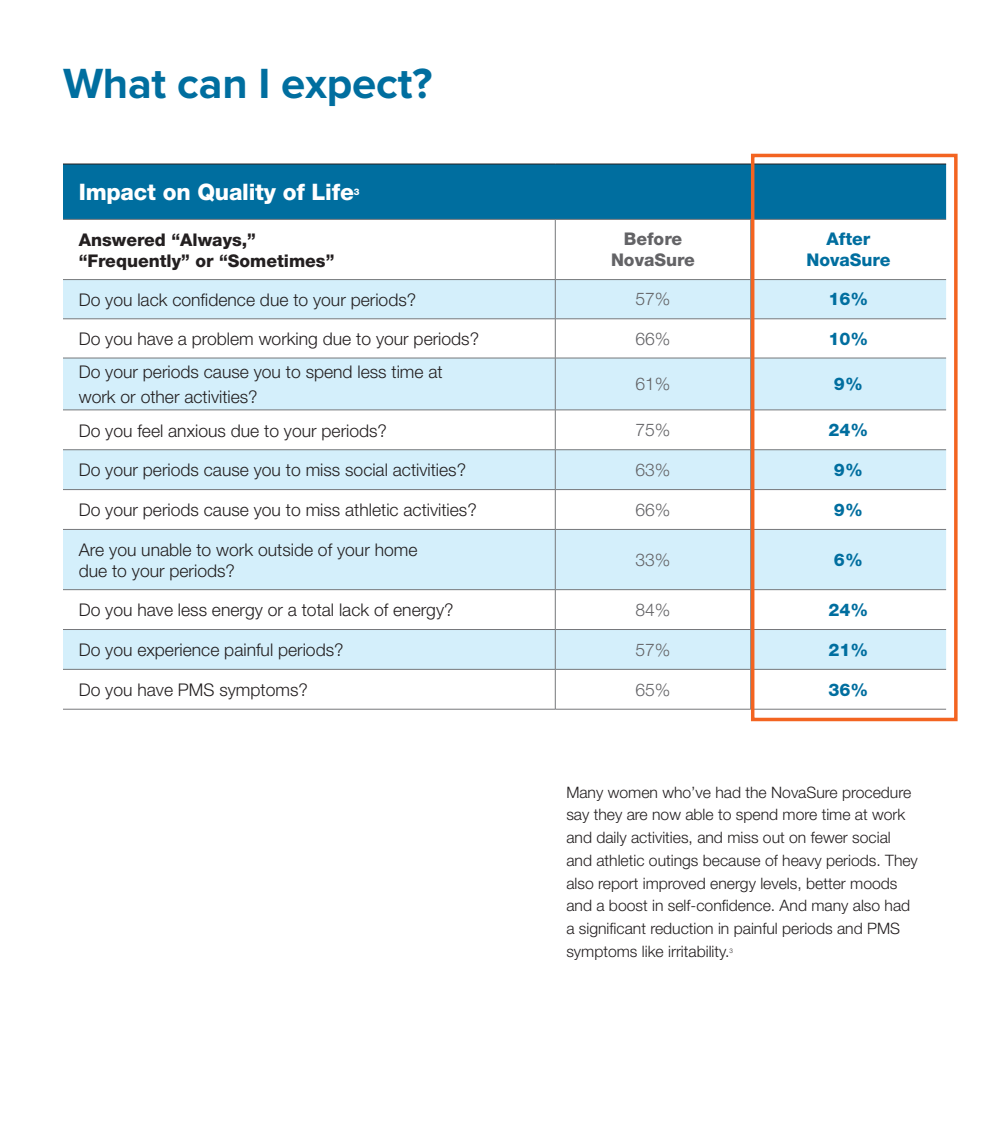
<style>
.page{position:relative;width:1008px;height:1134px;background:#fff}
.page>*{position:absolute;margin:0;border:0;box-sizing:border-box;transform-origin:0 0}
.t1{font:700 43.75px "Proxima Nova";letter-spacing:-.005em;color:#006e9f}
.t2{font:800 22.75px "Helvetica Neue LT Std";letter-spacing:-.01em;color:#fff}
.t3{font:300 17.5px/24.5px "Helvetica Neue LT Std";color:#231f20}
.t4{font:800 17.5px/21px "Helvetica Neue LT Std";color:#231f20}
.t5{font:800 17.5px/21px "Helvetica Neue LT Std";color:#006e9f;text-align:center}
.t6{font:300 17.5px "Helvetica Neue LT Std";color:#636366}
.t7{font:800 17.5px/21px "Helvetica Neue LT Std";color:#636366;text-align:center}
.t8{font:300 15.75px/22.8px "Helvetica Neue LT Std";color:#231f20}
.t9{font:800 9.1px "Helvetica Neue LT Std";color:#fff}
.t10{font:300 6.3px "Helvetica Neue LT Std";color:#231f20}
</style>
<div class="page">
<div style="left:63px;top:165px;width:883px;height:54px;background:#006e9f"></div>
<svg style="left:63px;top:280px;width:883px;height:389px;fill:#d4effb"></svg>
<hr style="left:63px;top:164px;width:492px;height:1px;background:#231f20">
<hr style="left:555px;top:164px;width:196px;height:1px;background:#231f20">
<hr style="left:751px;top:164px;width:195px;height:1px;background:#231f20">
<hr style="left:63px;top:219px;width:492px;height:1px;background:#76787b">
<hr style="left:555px;top:219px;width:196px;height:1px;background:#76787b">
<hr style="left:555px;top:220px;width:1px;height:59px;background:#76787b">
<hr style="left:751px;top:219px;width:195px;height:1px;background:#76787b">
<hr style="left:750px;top:220px;width:1px;height:59px;background:#76787b">
<hr style="left:63px;top:279px;width:492px;height:1px;background:#76787b">
<hr style="left:555px;top:279px;width:196px;height:1px;background:#76787b">
<hr style="left:555px;top:280px;width:1px;height:39px;background:#76787b">
<hr style="left:751px;top:279px;width:195px;height:1px;background:#76787b">
<hr style="left:750px;top:280px;width:1px;height:39px;background:#76787b">
<hr style="left:63px;top:319px;width:492px;height:1px;background:#76787b">
<hr style="left:555px;top:319px;width:196px;height:1px;background:#76787b">
<hr style="left:555px;top:319px;width:1px;height:39px;background:#76787b">
<hr style="left:751px;top:319px;width:195px;height:1px;background:#76787b">
<hr style="left:750px;top:319px;width:1px;height:39px;background:#76787b">
<hr style="left:63px;top:358px;width:492px;height:1px;background:#76787b">
<hr style="left:555px;top:358px;width:196px;height:1px;background:#76787b">
<hr style="left:555px;top:358px;width:1px;height:52px;background:#76787b">
<hr style="left:751px;top:358px;width:195px;height:1px;background:#76787b">
<hr style="left:750px;top:358px;width:1px;height:52px;background:#76787b">
<hr style="left:63px;top:410px;width:492px;height:1px;background:#76787b">
<hr style="left:555px;top:410px;width:196px;height:1px;background:#76787b">
<hr style="left:555px;top:410px;width:1px;height:40px;background:#76787b">
<hr style="left:751px;top:410px;width:195px;height:1px;background:#76787b">
<hr style="left:750px;top:410px;width:1px;height:40px;background:#76787b">
<hr style="left:63px;top:449px;width:492px;height:1px;background:#76787b">
<hr style="left:555px;top:449px;width:196px;height:1px;background:#76787b">
<hr style="left:555px;top:450px;width:1px;height:39px;background:#76787b">
<hr style="left:751px;top:449px;width:195px;height:1px;background:#76787b">
<hr style="left:750px;top:450px;width:1px;height:39px;background:#76787b">
<hr style="left:63px;top:489px;width:492px;height:1px;background:#76787b">
<hr style="left:555px;top:489px;width:196px;height:1px;background:#76787b">
<hr style="left:555px;top:490px;width:1px;height:39px;background:#76787b">
<hr style="left:751px;top:489px;width:195px;height:1px;background:#76787b">
<hr style="left:750px;top:490px;width:1px;height:39px;background:#76787b">
<hr style="left:63px;top:529px;width:492px;height:1px;background:#76787b">
<hr style="left:555px;top:529px;width:196px;height:1px;background:#76787b">
<hr style="left:555px;top:530px;width:1px;height:59px;background:#76787b">
<hr style="left:751px;top:529px;width:195px;height:1px;background:#76787b">
<hr style="left:750px;top:530px;width:1px;height:59px;background:#76787b">
<hr style="left:63px;top:589px;width:492px;height:1px;background:#76787b">
<hr style="left:555px;top:589px;width:196px;height:1px;background:#76787b">
<hr style="left:555px;top:590px;width:1px;height:39px;background:#76787b">
<hr style="left:751px;top:589px;width:195px;height:1px;background:#76787b">
<hr style="left:750px;top:590px;width:1px;height:39px;background:#76787b">
<hr style="left:63px;top:629px;width:492px;height:1px;background:#76787b">
<hr style="left:555px;top:629px;width:196px;height:1px;background:#76787b">
<hr style="left:555px;top:630px;width:1px;height:39px;background:#76787b">
<hr style="left:751px;top:629px;width:195px;height:1px;background:#76787b">
<hr style="left:750px;top:630px;width:1px;height:39px;background:#76787b">
<hr style="left:63px;top:669px;width:492px;height:1px;background:#76787b">
<hr style="left:555px;top:669px;width:196px;height:1px;background:#76787b">
<hr style="left:555px;top:670px;width:1px;height:39px;background:#76787b">
<hr style="left:751px;top:669px;width:195px;height:1px;background:#76787b">
<hr style="left:750px;top:670px;width:1px;height:39px;background:#76787b">
<hr style="left:63px;top:709px;width:492px;height:1px;background:#76787b">
<hr style="left:555px;top:709px;width:196px;height:1px;background:#76787b">
<hr style="left:751px;top:709px;width:195px;height:1px;background:#76787b">
<div style="left:751px;top:154px;width:207px;height:567px;border:4px solid #f36421"></div>
<h1 class="t1" style="left:63px;top:58px;width:371px">What can I expect?</h1>
<h2 class="t2" style="left:79px;top:179px;width:277px">Impact on Quality of Life</h2>
<p class="t9" style="left:354px;top:186px;width:7px">3</p>
<p class="t4" style="left:79px;top:229px;width:257px">Answered “Always,” “Frequently” or “Sometimes”</p>
<p class="t7" style="left:611px;top:228px;width:85px">Before<br>NovaSure</p>
<p class="t5" style="left:806px;top:228px;width:85px">After<br>NovaSure</p>
<p class="t3" style="left:79px;top:287px;width:339px">Do you lack confidence due to your periods?</p>
<p class="t6" style="left:635px;top:289px;width:37px">57%</p>
<p class="t5" style="left:828px;top:289px;width:41px">16%</p>
<p class="t3" style="left:79px;top:326px;width:402px">Do you have a problem working due to your periods?</p>
<p class="t6" style="left:635px;top:328px;width:37px">66%</p>
<p class="t5" style="left:828px;top:328px;width:41px">10%</p>
<p class="t3" style="left:79px;top:360px;width:365px">Do your periods cause you to spend less time at work or other activities?</p>
<p class="t6" style="left:635px;top:373px;width:37px">61%</p>
<p class="t5" style="left:834px;top:373px;width:30px">9%</p>
<p class="t3" style="left:79px;top:418px;width:310px">Do you feel anxious due to your periods?</p>
<p class="t6" style="left:635px;top:419px;width:37px">75%</p>
<p class="t5" style="left:828px;top:419px;width:41px">24%</p>
<p class="t3" style="left:79px;top:458px;width:389px">Do your periods cause you to miss social activities?</p>
<p class="t6" style="left:635px;top:459px;width:37px">63%</p>
<p class="t5" style="left:834px;top:459px;width:30px">9%</p>
<p class="t3" style="left:79px;top:497px;width:400px">Do your periods cause you to miss athletic activities?</p>
<p class="t6" style="left:635px;top:499px;width:37px">66%</p>
<p class="t5" style="left:834px;top:499px;width:30px">9%</p>
<p class="t3" style="left:79px;top:539px;width:340px;line-height:21px">Are you unable to work outside of your home due to your periods?</p>
<p class="t6" style="left:635px;top:549px;width:37px">33%</p>
<p class="t5" style="left:834px;top:549px;width:30px">6%</p>
<p class="t3" style="left:79px;top:597px;width:376px">Do you have less energy or a total lack of energy?</p>
<p class="t6" style="left:635px;top:599px;width:37px">84%</p>
<p class="t5" style="left:828px;top:599px;width:41px">24%</p>
<p class="t3" style="left:79px;top:637px;width:266px">Do you experience painful periods?</p>
<p class="t6" style="left:635px;top:639px;width:37px">57%</p>
<p class="t5" style="left:828px;top:639px;width:41px">21%</p>
<p class="t3" style="left:79px;top:677px;width:231px">Do you have PMS symptoms?</p>
<p class="t6" style="left:635px;top:679px;width:37px">65%</p>
<p class="t5" style="left:828px;top:679px;width:41px">36%</p>
<p class="t8" style="left:566px;top:780px;width:353px">Many women who’ve had the NovaSure procedure say they are now able to spend more time at work and daily activities, and miss out on fewer social and athletic outings because of heavy periods. They also report improved energy levels, better moods and a boost in self-confidence. And many also had a significant reduction in painful periods and PMS symptoms like irritability.</p>
<p class="t10" style="left:729px;top:947px;width:5px">3</p>
</div>
